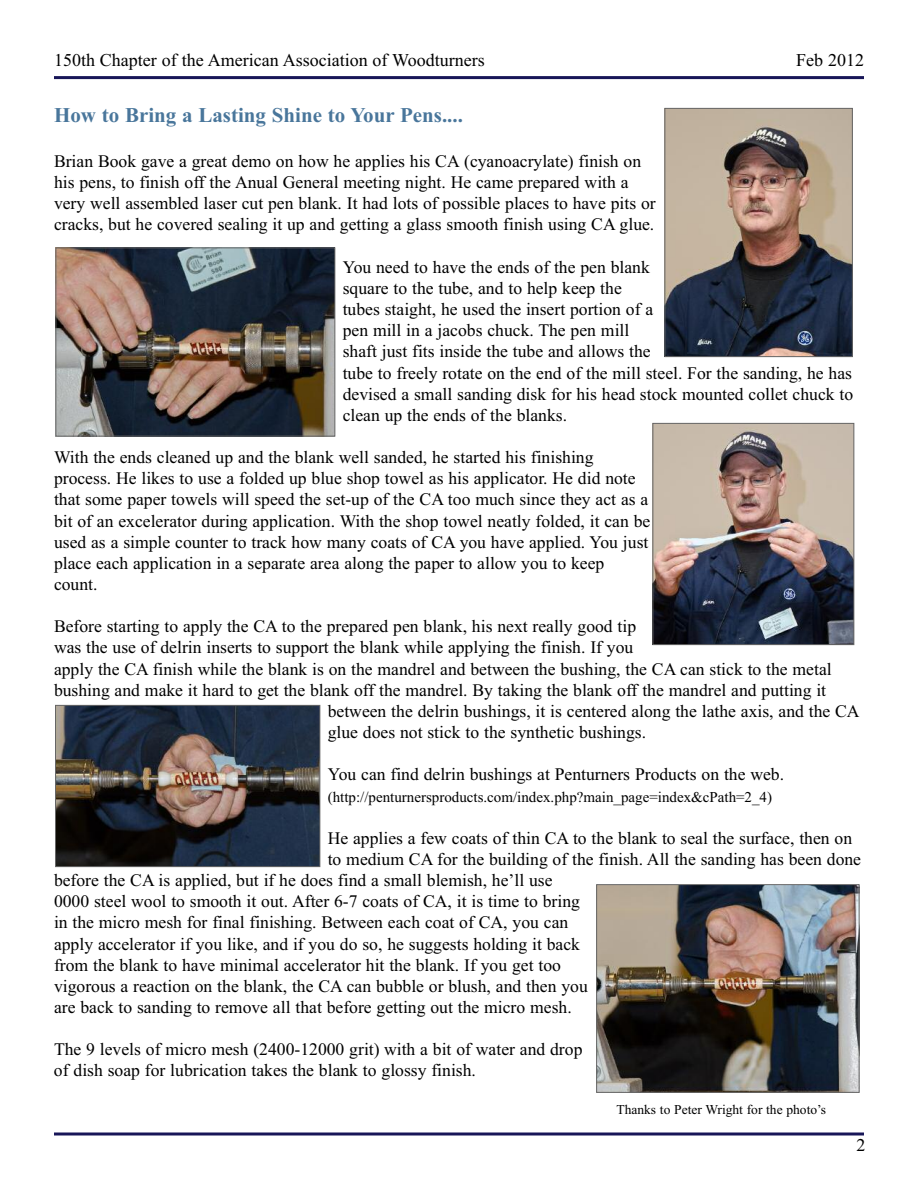
<style>
.page{position:relative;width:918px;height:1188px;background:#fff}
.page>*{position:absolute;margin:0;border:0;box-sizing:border-box;transform-origin:0 0}
.t1{font:700 21px "Times New Roman";color:#49769b}
.t2{font:18px "Times New Roman";color:#000}
.t3{font:17.7px/21.1px "Times New Roman";color:#000}
.t4{font:15px "Times New Roman";color:#000}
.t5{font:13.5px "Times New Roman";color:#000}
</style>
<div class="page">
<hr style="left:54px;top:76px;width:810px;height:3px;background:#181658">
<svg style="left:54px;top:1132px;width:810px;height:4px;background:#515081"></svg>
<img style="left:666px;top:110px;width:185px;height:245px">
<div style="left:664px;top:108px;width:189px;height:249px;border:1px solid #666"></div>
<img style="left:598px;top:886px;width:260px;height:205px">
<div style="left:596px;top:884px;width:264px;height:209px;border:1px solid #666"></div>
<img style="left:58px;top:250px;width:275px;height:184px">
<div style="left:56px;top:248px;width:279px;height:188px;border:1px solid #666"></div>
<img style="left:654px;top:425px;width:198px;height:218px">
<div style="left:652px;top:423px;width:202px;height:222px;border:1px solid #666"></div>
<img style="left:57px;top:707px;width:261px;height:158px">
<div style="left:55px;top:705px;width:265px;height:162px;border:1px solid #666"></div>
<p class="t2" style="left:54px;top:50px;width:432px">150th Chapter of the American Association of Woodturners</p>
<p class="t2" style="left:796px;top:50px;width:69px">Feb 2012</p>
<p class="t1" style="left:54px;top:103px;width:411px">How to Bring a Lasting Shine to Your Pens....</p>
<p class="t3" style="left:54px;top:150px;width:603px">Brian Book gave a great demo on how he applies his CA (cyanoacrylate) finish on his pens, to finish off the Anual General meeting night. He came prepared with a very well assembled laser cut pen blank. It had lots of possible places to have pits or cracks, but he covered sealing it up and getting a glass smooth finish using CA glue.</p>
<p class="t3" style="left:343px;top:256px;width:512px">You need to have the ends of the pen blank<br>square to the tube, and to help keep the<br>tubes staight, he used the insert portion of a<br>pen mill in a jacobs chuck. The pen mill<br>shaft just fits inside the tube and allows the<br>tube to freely rotate on the end of the mill steel. For the sanding, he has devised a small sanding disk for his head stock mounted collet chuck to clean up the ends of the blanks.</p>
<p class="t3" style="left:54px;top:446px;width:598px">With the ends cleaned up and the blank well sanded, he started his finishing process. He likes to use a folded up blue shop towel as his applicator. He did note that some paper towels will speed the set-up of the CA too much since they act as a bit of an excelerator during application. With the shop towel neatly folded, it can be used as a simple counter to track how many coats of CA you have applied. You just place each application in a separate area along the paper to allow you to keep count.</p>
<p class="t3" style="left:54px;top:616px;width:584px">Before starting to apply the CA to the prepared pen blank, his next really good tip</p>
<p class="t3" style="left:54px;top:637px;width:581px">was the use of delrin inserts to support the blank while applying the finish. If you</p>
<p class="t3" style="left:54px;top:658px;width:779px">apply the CA finish while the blank is on the mandrel and between the bushing, the CA can stick to the metal</p>
<p class="t3" style="left:54px;top:679px;width:774px">bushing and make it hard to get the blank off the mandrel. By taking the blank off the mandrel and putting it</p>
<p class="t3" style="left:328px;top:700px;width:533px">between the delrin bushings, it is centered along the lathe axis, and the CA</p>
<p class="t3" style="left:328px;top:721px;width:320px">glue does not stick to the synthetic bushings.</p>
<p class="t3" style="left:328px;top:764px;width:458px">You can find delrin bushings at Penturners Products on the web.</p>
<p class="t4" style="left:328px;top:788px;width:446px">(http://penturnersproducts.com/index.php?main_page=index&amp;cPath=2_4)</p>
<p class="t3" style="left:328px;top:827px;width:526px">He applies a few coats of thin CA to the blank to seal the surface, then on</p>
<p class="t3" style="left:328px;top:848px;width:535px">to medium CA for the building of the finish. All the sanding has been done</p>
<p class="t3" style="left:54px;top:869px;width:500px">before the CA is applied, but if he does find a small blemish, he’ll use</p>
<p class="t3" style="left:54px;top:891px;width:527px">0000 steel wool to smooth it out. After 6-7 coats of CA, it is time to bring</p>
<p class="t3" style="left:54px;top:912px;width:516px">in the micro mesh for final finishing. Between each coat of CA, you can</p>
<p class="t3" style="left:54px;top:933px;width:528px">apply accelerator if you like, and if you do so, he suggests holding it back</p>
<p class="t3" style="left:54px;top:954px;width:508px">from the blank to have minimal accelerator hit the blank. If you get too</p>
<p class="t3" style="left:54px;top:975px;width:535px">vigorous a reaction on the blank, the CA can bubble or blush, and then you</p>
<p class="t3" style="left:54px;top:996px;width:519px">are back to sanding to remove all that before getting out the micro mesh.</p>
<p class="t3" style="left:54px;top:1039px;width:530px">The 9 levels of micro mesh (2400-12000 grit) with a bit of water and drop of dish soap for lubrication takes the blank to glossy finish.</p>
<p class="t5" style="left:616px;top:1102px;width:211px">Thanks to Peter Wright for the photo’s</p>
<p class="t2" style="left:856px;top:1134px;width:10px">2</p>
</div>
